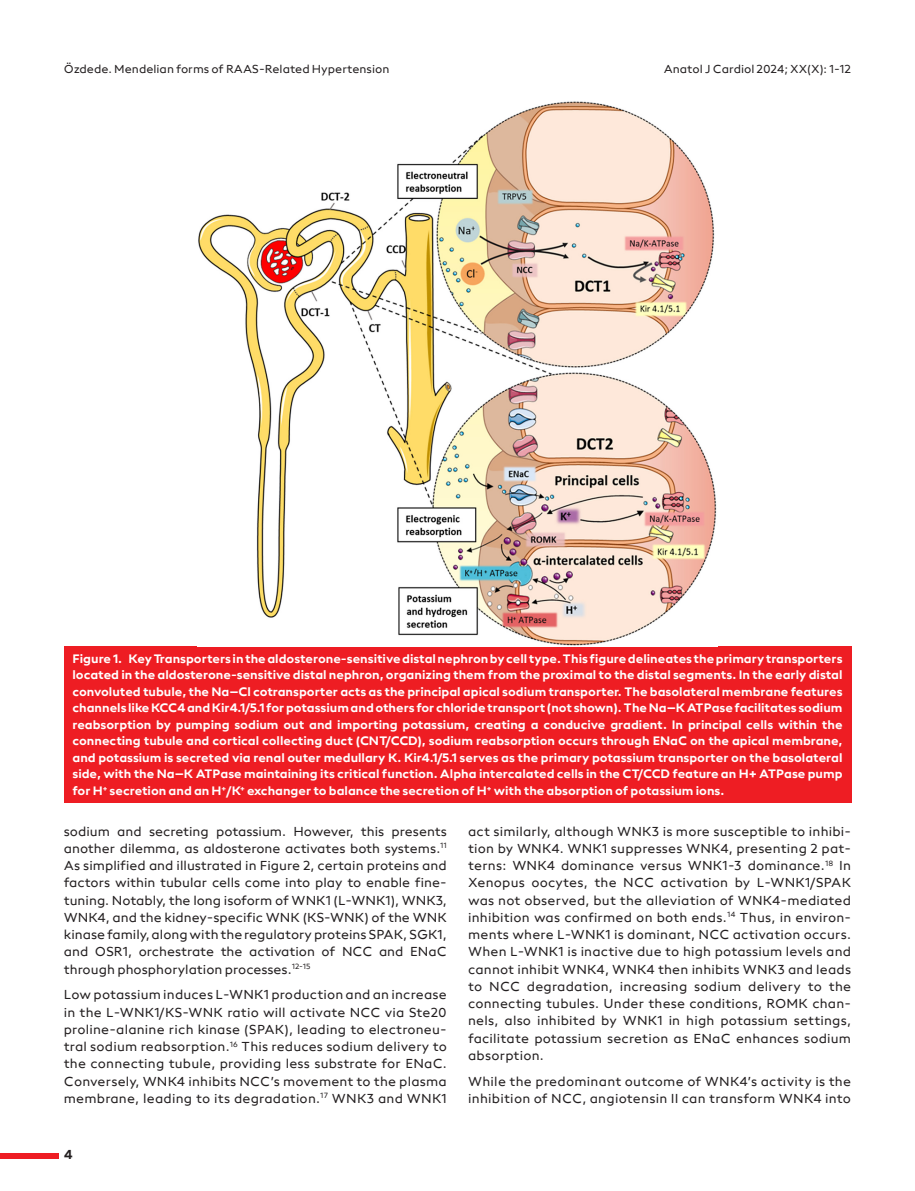
<style>
.page{position:relative;width:915px;height:1191px;background:#fff}
.page>*{position:absolute;margin:0;border:0;box-sizing:border-box;transform-origin:0 0}
.t1{font:13.5px/17.2px "neue Radial A Regular";letter-spacing:.015em;color:#231f20;text-align:justify}
.t2{font:13.5px "neue Radial A Bold";color:#231f20}
.t3{font:12.75px/16.5px "neue Radial A Bold";color:#fff;text-align:justify}
.t4{font:12px "neue Radial A Regular";color:#231f20}
</style>
<div class="page">
<div style="left:0;top:1152px;width:58px;height:6px;background:#ee1d23"></div>
<div style="left:64px;top:646px;width:786px;height:157px;background:#ee1d23"></div>
<img style="left:198px;top:101px;width:518px;height:545px">
<p class="t4" style="left:64px;top:61px;width:327px">Özdede. Mendelian forms of RAAS-Related Hypertension</p>
<p class="t4" style="left:663px;top:61px;width:189px">Anatol J Cardiol 2024; XX(X): 1-12</p>
<p class="t3" style="left:72px;top:650px;width:771px">Figure 1. Key Transporters in the aldosterone-sensitive distal nephron by cell type. This figure delineates the primary transporters located in the aldosterone-sensitive distal nephron, organizing them from the proximal to the distal segments. In the early distal convoluted tubule, the Na–Cl cotransporter acts as the principal apical sodium transporter. The basolateral membrane features channels like KCC4 and Kir4.1/5.1 for potassium and others for chloride transport (not shown). The Na–K ATPase facilitates sodium reabsorption by pumping sodium out and importing potassium, creating a conducive gradient. In principal cells within the connecting tubule and cortical collecting duct (CNT/CCD), sodium reabsorption occurs through ENaC on the apical membrane, and potassium is secreted via renal outer medullary K. Kir4.1/5.1 serves as the primary potassium transporter on the basolateral side, with the Na–K ATPase maintaining its critical function. Alpha intercalated cells in the CT/CCD feature an H+ ATPase pump for H<sup>+</sup> secretion and an H<sup>+</sup>/K<sup>+</sup> exchanger to balance the secretion of H<sup>+</sup> with the absorption of potassium ions.</p>
<p class="t1" style="left:64px;top:822px;width:384px">sodium and secreting potassium. However, this presents another dilemma, as aldosterone activates both systems.<sup>11<br></sup>As simplified and illustrated in Figure 2, certain proteins and factors within tubular cells come into play to enable fine&shy;tuning. Notably, the long isoform of WNK1 (L-WNK1), WNK3, WNK4, and the kidney-specific WNK (KS-WNK) of the WNK kinase family, along with the regulatory proteins SPAK, SGK1, and OSR1, orchestrate the activation of NCC and ENaC through phosphorylation processes.<sup>12-15</sup></p>
<p class="t1" style="left:64px;top:986px;width:384px">Low potassium induces L-WNK1 production and an increase in the L-WNK1/KS-WNK ratio will activate NCC via Ste20 proline-alanine rich kinase (SPAK), leading to electroneu&shy;tral sodium reabsorption.<sup>16</sup> This reduces sodium delivery to the connecting tubule, providing less substrate for ENaC.<br>Conversely, WNK4 inhibits NCC’s movement to the plasma membrane, leading to its degradation.<sup>17</sup> WNK3 and WNK1</p>
<p class="t2" style="left:64px;top:1146px;width:10px">4</p>
<p class="t1" style="left:468px;top:822px;width:384px">act similarly, although WNK3 is more susceptible to inhibi&shy;tion by WNK4. WNK1 suppresses WNK4, presenting 2 pat&shy;terns: WNK4 dominance versus WNK1-3 dominance.<sup>18</sup> In Xenopus oocytes, the NCC activation by L-WNK1/SPAK was not observed, but the alleviation of WNK4-mediated inhibition was confirmed on both ends.<sup>14</sup> Thus, in environ&shy;ments where L-WNK1 is dominant, NCC activation occurs.<br>When L-WNK1 is inactive due to high potassium levels and cannot inhibit WNK4, WNK4 then inhibits WNK3 and leads to NCC degradation, increasing sodium delivery to the connecting tubules. Under these conditions, ROMK chan&shy;nels, also inhibited by WNK1 in high potassium settings, facilitate potassium secretion as ENaC enhances sodium absorption.</p>
<p class="t1" style="left:468px;top:1072px;width:384px">While the predominant outcome of WNK4’s activity is the inhibition of NCC, angiotensin II can transform WNK4 into</p>
</div>
